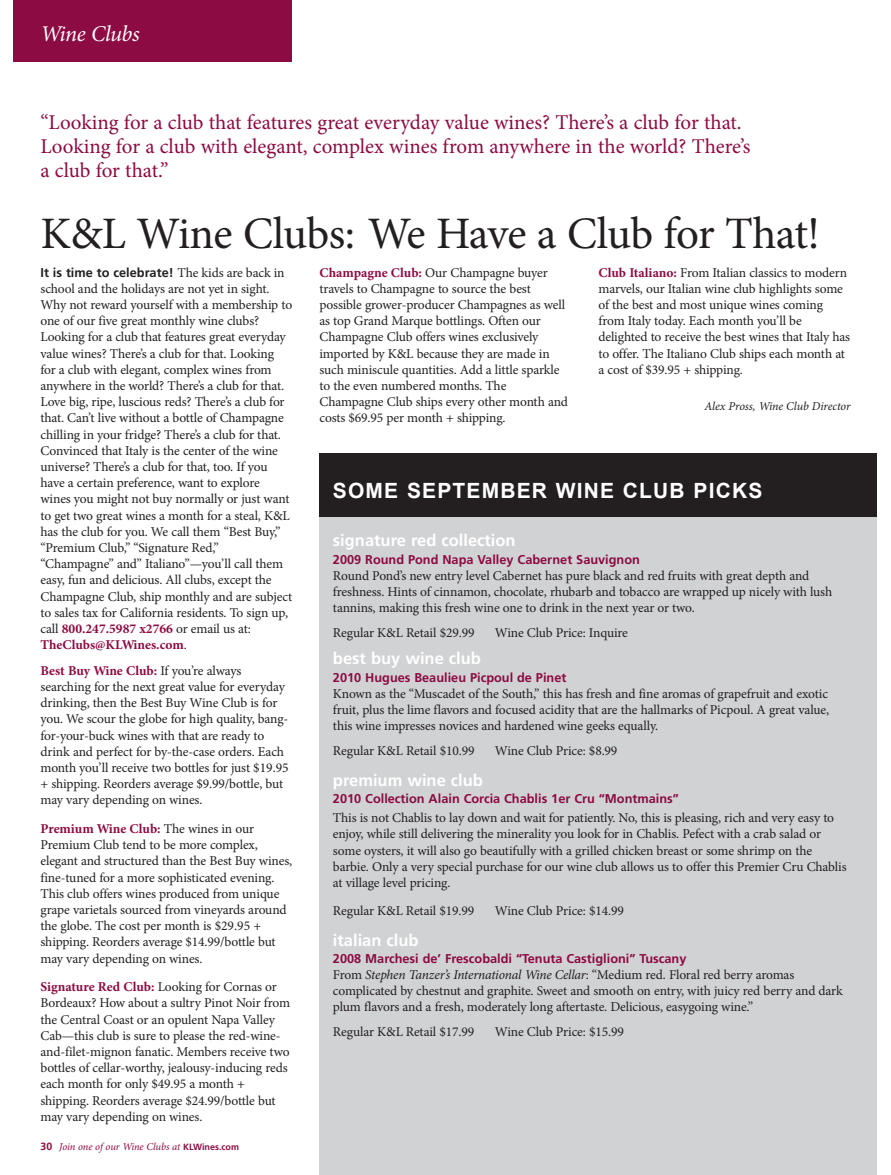
<style>
.page{position:relative;width:891px;height:1175px;background:#fff}
.page>*{position:absolute;margin:0;border:0;box-sizing:border-box;transform-origin:0 0}
.t1{font:45px "Minion Pro";letter-spacing:-.02em;color:#231f20}
.t2{font:italic 22.5px "Minion Pro";letter-spacing:-.025em;color:#fff}
.t3{font:21px/24px "Minion Pro";letter-spacing:-.005em;color:#8c0b42}
.t4{font:700 21px "Arial";letter-spacing:.055em;color:#fff}
.t5{font:700 16.5px "Frutiger LT Std";color:#fff}
.t6{font:13.5px/16.2px "Minion Pro";letter-spacing:-.015em;color:#231f20}
.t7{font:700 12.75px "Frutiger LT Std";color:#8c0b42}
.t8{font:700 12.75px "Frutiger LT Std";color:#231f20}
.t9{font:italic 12px "Minion Pro";letter-spacing:-.01em;color:#231f20}
.t10{font:italic 10.5px "Minion Pro";letter-spacing:-.01em;color:#8c0b42}
.s1{font-family:"Minion Pro";font-weight:400;font-size:13.5px}
.s2{font-weight:700;color:#8c0b42}
.s3{font-family:"Frutiger LT Std";font-weight:700;font-style:normal}
.s4{font-family:"Frutiger LT Std";font-weight:700;font-style:normal;font-size:9px}
.s5{font-style:italic}
</style>
<div class="page">
<div style="left:319px;top:459px;width:558px;height:715px;background:#d1d2d4"></div>
<div style="left:319px;top:453px;width:558px;height:64px;background:#231f20"></div>
<div style="left:14px;top:0;width:278px;height:62px;background:#8c0b42"></div>
<h2 class="t2" style="left:41px;top:25px;width:101px">Wine Clubs</h2>
<h3 class="t3" style="left:40px;top:112px;width:711px">“Looking for a club that features great everyday value wines? There’s a club for that.<br>Looking for a club with elegant, complex wines from anywhere in the world? There’s a club for that.”</h3>
<h1 class="t1" style="left:40px;top:216px;width:781px">K&amp;L Wine Clubs: We Have a Club for That!</h1>
<p class="t8" style="left:40px;top:267px;width:246px">It is time to celebrate! <span class="s1">The kids are back in</span></p>
<p class="t6" style="left:41px;top:281px;width:253px">school and the holidays are not yet in sight.<br>Why not reward yourself with a membership to one of our five great monthly wine clubs?<br>Looking for a club that features great everyday value wines? There’s a club for that. Looking for a club with elegant, complex wines from anywhere in the world? There’s a club for that.<br>Love big, ripe, luscious reds? There’s a club for that. Can’t live without a bottle of Champagne chilling in your fridge? There’s a club for that.<br>Convinced that Italy is the center of the wine universe? There’s a club for that, too. If you have a certain preference, want to explore wines you might not buy normally or just want to get two great wines a month for a steal, K&amp;L has the club for you. We call them “Best Buy,” “Premium Club,” “Signature Red,” “Champagne” and” Italiano”—you’ll call them easy, fun and delicious. All clubs, except the Champagne Club, ship monthly and are subject to sales tax for California residents. To sign up, call <span class="s2">800.247.5987 x2766</span> or email us at:<br><span class="s2">TheClubs@KLWines.com</span>.</p>
<p class="t6" style="left:41px;top:663px;width:250px"><span class="s2">Best Buy Wine Club:</span> If you’re always searching for the next great value for everyday drinking, then the Best Buy Wine Club is for you. We scour the globe for high quality, bang&shy;for-your-buck wines with that are ready to drink and perfect for by-the-case orders. Each month you’ll receive two bottles for just $19.95 + shipping. Reorders average $9.99/bottle, but may vary depending on wines.</p>
<p class="t6" style="left:41px;top:821px;width:253px"><span class="s2">Premium Wine Club:</span> The wines in our Premium Club tend to be more complex, elegant and structured than the Best Buy wines, fine-tuned for a more sophisticated evening.<br>This club offers wines produced from unique grape varietals sourced from vineyards around the globe. The cost per month is $29.95 + shipping. Reorders average $14.99/bottle but may vary depending on wines.</p>
<p class="t6" style="left:40px;top:980px;width:251px"><span class="s2">Signature Red Club:</span> Looking for Cornas or Bordeaux? How about a sultry Pinot Noir from the Central Coast or an opulent Napa Valley Cab—this club is sure to please the red-wine&shy;and-filet-mignon fanatic. Members receive two bottles of cellar-worthy, jealousy-inducing reds each month for only $49.95 a month + shipping. Reorders average $24.99/bottle but may vary depending on wines.</p>
<p class="t10" style="left:40px;top:1142px;width:200px"><span class="s3">30</span> Join one of our Wine Clubs at <span class="s4">KLWines.com</span></p>
<p class="t6" style="left:319px;top:265px;width:250px"><span class="s2">Champagne Club:</span> Our Champagne buyer travels to Champagne to source the best possible grower-producer Champagnes as well as top Grand Marque bottlings. Often our Champagne Club offers wines exclusively imported by K&amp;L because they are made in such miniscule quantities. Add a little sparkle to the even numbered months. The Champagne Club ships every other month and costs $69.95 per month + shipping.</p>
<p class="t6" style="left:598px;top:265px;width:253px"><span class="s2">Club Italiano:</span> From Italian classics to modern marvels, our Italian wine club highlights some of the best and most unique wines coming from Italy today. Each month you’ll be delighted to receive the best wines that Italy has to offer. The Italiano Club ships each month at a cost of $39.95 + shipping.</p>
<p class="t9" style="left:704px;top:401px;width:148px">Alex Pross, Wine Club Director</p>
<h3 class="t4" style="left:333px;top:479px;width:431px">SOME SEPTEMBER WINE CLUB PICKS</h3>
<p class="t5" style="left:333px;top:534px;width:184px">signature red collection</p>
<p class="t7" style="left:333px;top:554px;width:309px">2009 Round Pond Napa Valley Cabernet Sauvignon</p>
<p class="t6" style="left:333px;top:568px;width:501px">Round Pond’s new entry level Cabernet has pure black and red fruits with great depth and freshness. Hints of cinnamon, chocolate, rhubarb and tobacco are wrapped up nicely with lush tannins, making this fresh wine one to drink in the next year or two.</p>
<p class="t6" style="left:333px;top:625px;width:143px">Regular K&amp;L Retail $29.99</p>
<p class="t6" style="left:495px;top:625px;width:135px">Wine Club Price: Inquire</p>
<p class="t5" style="left:333px;top:652px;width:150px">best buy wine club</p>
<p class="t7" style="left:333px;top:672px;width:235px">2010 Hugues Beaulieu Picpoul de Pinet</p>
<p class="t6" style="left:333px;top:686px;width:498px;text-align:justify">Known as the “Muscadet of the South,” this has fresh and fine aromas of grapefruit and exotic fruit, plus the lime flavors and focused acidity that are the hallmarks of Picpoul. A great value, this wine impresses novices and hardened wine geeks equally.</p>
<p class="t6" style="left:333px;top:743px;width:143px">Regular K&amp;L Retail $10.99</p>
<p class="t6" style="left:495px;top:743px;width:124px">Wine Club Price: $8.99</p>
<p class="t5" style="left:333px;top:773px;width:152px">premium wine club</p>
<p class="t7" style="left:333px;top:793px;width:348px">2010 Collection Alain Corcia Chablis 1er Cru “Montmains”</p>
<p class="t6" style="left:333px;top:811px;width:515px">This is not Chablis to lay down and wait for patiently. No, this is pleasing, rich and very easy to enjoy, while still delivering the minerality you look for in Chablis. Pefect with a crab salad or some oysters, it will also go beautifully with a grilled chicken breast or some shrimp on the barbie. Only a very special purchase for our wine club allows us to offer this Premier Cru Chablis at village level pricing.</p>
<p class="t6" style="left:333px;top:903px;width:143px">Regular K&amp;L Retail $19.99</p>
<p class="t6" style="left:495px;top:903px;width:130px">Wine Club Price: $14.99</p>
<p class="t5" style="left:333px;top:933px;width:87px">italian club</p>
<p class="t7" style="left:333px;top:953px;width:355px">2008 Marchesi de’ Frescobaldi “Tenuta Castiglioni” Tuscany</p>
<p class="t6" style="left:333px;top:967px;width:511px">From <span class="s5">Stephen Tanzer’s International Wine Cellar</span>: “Medium red. Floral red berry aromas complicated by chestnut and graphite. Sweet and smooth on entry, with juicy red berry and dark plum flavors and a fresh, moderately long aftertaste. Delicious, easygoing wine.”</p>
<p class="t6" style="left:333px;top:1025px;width:143px">Regular K&amp;L Retail $17.99</p>
<p class="t6" style="left:495px;top:1025px;width:130px">Wine Club Price: $15.99</p>
</div>
